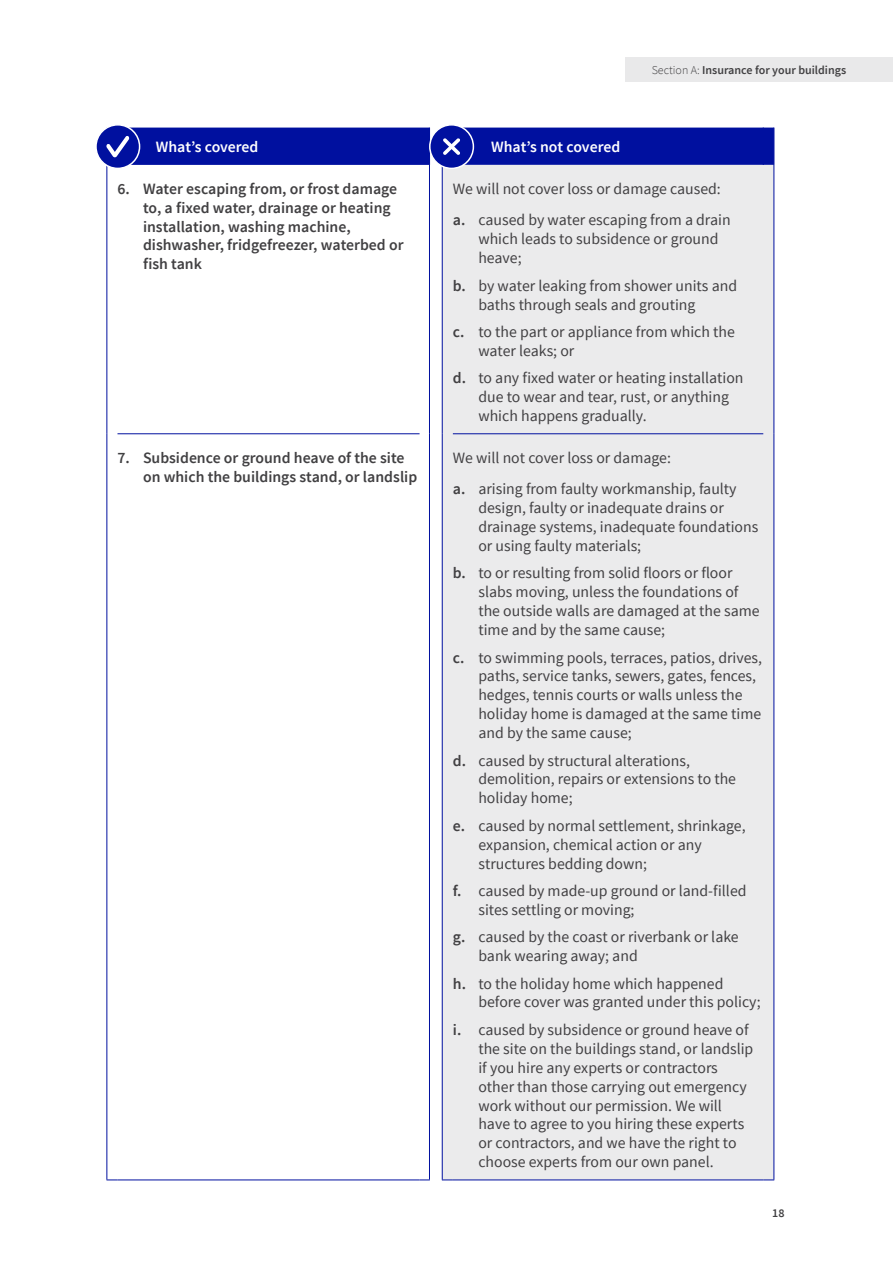
<style>
.page{position:relative;width:893px;height:1263px;background:#fff}
.page>*{position:absolute;margin:0;border:0;box-sizing:border-box;transform-origin:0 0}
.t1{font:15.75px/18.9px "Source Sans Pro";color:#414042}
.t2{font:600 15.75px/18.9px "Source Sans Pro";color:#414042}
.t3{font:600 15.75px "Source Sans Pro";color:#fff}
.t4{font:600 12px "Source Sans Pro";color:#414042}
.s1{font-weight:300}
.s2{font-weight:600}
</style>
<div class="page">
<div style="left:443px;top:165px;width:330px;height:1014px;background:#ebebec"></div>
<hr style="left:442px;top:165px;width:1px;height:269px;background:#00109f">
<hr style="left:773px;top:165px;width:1px;height:269px;background:#00109f">
<hr style="left:442px;top:434px;width:1px;height:745px;background:#00109f">
<hr style="left:773px;top:434px;width:1px;height:745px;background:#00109f">
<hr style="left:429px;top:128px;width:1px;height:37px;background:#00109f">
<hr style="left:453px;top:433px;width:310px;height:1px;background:#00109f">
<hr style="left:453px;top:1179px;width:310px;height:1px;background:#00109f">
<hr style="left:106px;top:165px;width:1px;height:269px;background:#00109f">
<hr style="left:429px;top:165px;width:1px;height:269px;background:#00109f">
<hr style="left:106px;top:434px;width:1px;height:745px;background:#00109f">
<hr style="left:117px;top:433px;width:303px;height:1px;background:#00109f">
<hr style="left:429px;top:434px;width:1px;height:745px;background:#00109f">
<hr style="left:117px;top:1179px;width:303px;height:1px;background:#00109f">
<div style="left:96px;top:125px;width:44px;height:43px;background:#00109f;border-radius:50%"></div>
<div style="left:95px;top:124px;width:45px;height:45px;border:2px solid #fff;border-radius:50%"></div>
<div style="left:106px;top:128px;width:323px;height:37px;background:#00109f"></div>
<div style="left:430px;top:125px;width:43px;height:43px;background:#00109f;border-radius:50%"></div>
<div style="left:429px;top:124px;width:45px;height:45px;border:2px solid #fff;border-radius:50%"></div>
<div style="left:442px;top:128px;width:332px;height:37px;background:#00109f"></div>
<div style="left:625px;top:57px;width:268px;height:24px;background:#e9e9ea"></div>
<p class="t4" style="left:652px;top:62px;width:196px"><span class="s1">Section A:</span> Insurance for your buildings</p>
<p class="t3" style="left:156px;top:137px;width:104px">What’s covered</p>
<p class="t3" style="left:491px;top:137px;width:131px">What’s not covered</p>
<p class="t2" style="left:143px;top:179px;width:262px;text-indent:-26px">6. Water escaping from, or frost damage to, a fixed water, drainage or heating installation, washing machine, dishwasher, fridgefreezer, waterbed or fish tank</p>
<p class="t1" style="left:453px;top:173px;width:279px;line-height:31.7px">We will not cover loss or damage caused: <span class="s2">a.</span> caused by water escaping from a drain</p>
<p class="t1" style="left:478px;top:230px;width:242px">which leads to subsidence or ground heave;</p>
<p class="t1" style="left:478px;top:276px;width:260px;text-indent:-26px"><span class="s2">b.</span> by water leaking from shower units and baths through seals and grouting</p>
<p class="t1" style="left:478px;top:322px;width:258px;text-indent:-26px"><span class="s2">c.</span> to the part or appliance from which the water leaks; or</p>
<p class="t1" style="left:478px;top:369px;width:267px;text-indent:-26px"><span class="s2">d.</span> to any fixed water or heating installation due to wear and tear, rust, or anything which happens gradually.</p>
<p class="t2" style="left:143px;top:448px;width:276px;text-indent:-26px">7. Subsidence or ground heave of the site on which the buildings stand, or landslip</p>
<p class="t1" style="left:453px;top:442px;width:285px;line-height:31.7px">We will not cover loss or damage:<br><span class="s2">a.</span> arising from faulty workmanship, faulty</p>
<p class="t1" style="left:478px;top:499px;width:281px">design, faulty or inadequate drains or drainage systems, inadequate foundations or using faulty materials;</p>
<p class="t1" style="left:478px;top:564px;width:283px;text-indent:-26px"><span class="s2">b.</span> to or resulting from solid floors or floor slabs moving, unless the foundations of the outside walls are damaged at the same time and by the same cause;</p>
<p class="t1" style="left:478px;top:648px;width:285px;text-indent:-26px"><span class="s2">c.</span> to swimming pools, terraces, patios, drives, paths, service tanks, sewers, gates, fences, hedges, tennis courts or walls unless the holiday home is damaged at the same time and by the same cause;</p>
<p class="t1" style="left:478px;top:751px;width:259px;text-indent:-26px"><span class="s2">d.</span> caused by structural alterations, demolition, repairs or extensions to the holiday home;</p>
<p class="t1" style="left:478px;top:816px;width:269px;text-indent:-26px"><span class="s2">e.</span> caused by normal settlement, shrinkage, expansion, chemical action or any structures bedding down;</p>
<p class="t1" style="left:478px;top:881px;width:270px;text-indent:-26px"><span class="s2">f.</span> caused by made-up ground or land-filled sites settling or moving;</p>
<p class="t1" style="left:478px;top:928px;width:262px;text-indent:-26px"><span class="s2">g.</span> caused by the coast or riverbank or lake bank wearing away; and</p>
<p class="t1" style="left:478px;top:974px;width:284px;text-indent:-26px"><span class="s2">h.</span> to the holiday home which happened before cover was granted under this policy;</p>
<p class="t1" style="left:478px;top:1020px;width:276px;text-indent:-26px"><span class="s2">i.</span> caused by subsidence or ground heave of the site on the buildings stand, or landslip if you hire any experts or contractors other than those carrying out emergency work without our permission. We will have to agree to you hiring these experts or contractors, and we have the right to choose experts from our own panel.</p>
<p class="t4" style="left:772px;top:1206px;width:14px">18</p>
</div>
